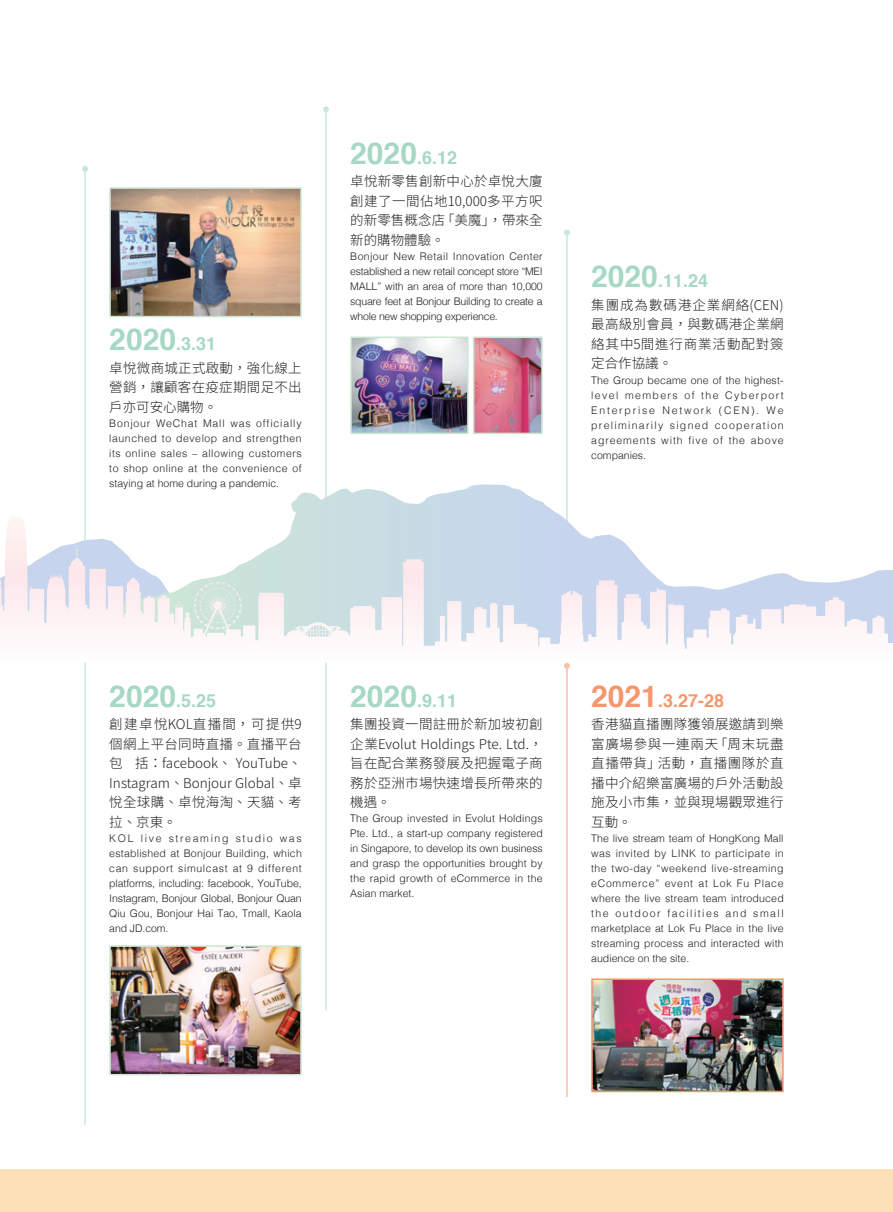
<style>
.page{position:relative;width:893px;height:1212px;background:#fff}
.page>*{position:absolute;margin:0;border:0;box-sizing:border-box;transform-origin:0 0}
.subhead-en{font:700 18px "Helvetica";color:#a6d8c4}
.subhead-en-2{font:700 18px "Helvetica";color:#f7966e}
.milestone-tc-1{font:300 13.5px/19.5px "Source Han Sans TC";letter-spacing:.02em;color:#231f20;text-align:justify}
.milestone-en-1{font:300 10.5px/15px "Helvetica";letter-spacing:.005em;color:#231f20;text-align:justify}
.s1{font-size:30px}
</style>
<div class="page">
<div style="left:0;top:1169px;width:893px;height:43px;background:#fee0b6"></div>
<hr style="left:84px;top:169px;width:2px;height:955px;background:#a6d8c4">
<svg style="left:82px;top:166px;width:6px;height:6px"></svg>
<hr style="left:325px;top:109px;width:2px;height:900px;background:#a6d8c4">
<svg style="left:323px;top:106px;width:6px;height:6px"></svg>
<hr style="left:566px;top:233px;width:2px;height:310px;background:#a6d8c4">
<svg style="left:564px;top:230px;width:6px;height:6px"></svg>
<img style="left:112px;top:190px;width:187px;height:124px">
<div style="left:109px;top:187px;width:193px;height:130px;border:2px solid #cbe6d3"></div>
<img style="left:353px;top:339px;width:113px;height:92px">
<div style="left:350px;top:336px;width:119px;height:98px;border:2px solid #cbe6d3"></div>
<img style="left:476px;top:339px;width:64px;height:92px">
<div style="left:473px;top:336px;width:70px;height:98px;border:2px solid #cbe6d3"></div>
<img style="left:112px;top:948px;width:187px;height:124px">
<div style="left:109px;top:945px;width:193px;height:130px;border:2px solid #cbe6d3"></div>
<img style="left:594px;top:981px;width:187px;height:108px">
<div style="left:591px;top:978px;width:193px;height:114px;border:2px solid #f7966e"></div>
<svg style="left:291px;top:484px;width:277px;height:31px"></svg>
<svg style="left:0;top:515px;width:893px;height:148px"></svg>
<hr style="left:566px;top:666px;width:2px;height:430px;background:#f7966e">
<svg style="left:564px;top:663px;width:6px;height:6px"></svg>
<p class="subhead-en" style="left:109px;top:332px;width:108px"><span class="s1">2020</span>.3.31</p>
<p class="milestone-tc-1" style="left:109px;top:358px;width:194px">卓悅微商城正式啟動，強化線上營銷，讓顧客在疫症期間足不出戶亦可安心購物。</p>
<p class="milestone-en-1" style="left:109px;top:415px;width:194px">Bonjour WeChat Mall was officially launched to develop and strengthen its online sales – allowing customers to shop online at the convenience of staying at home during a pandemic.</p>
<p class="subhead-en" style="left:350px;top:146px;width:108px"><span class="s1">2020</span>.6.12</p>
<p class="milestone-tc-1" style="left:350px;top:172px;width:194px">卓悅新零售創新中心於卓悅大廈創建了一間佔地10,000多平方呎的新零售概念店「美魔」，帶來全新的購物體驗。</p>
<p class="milestone-en-1" style="left:350px;top:248px;width:194px">Bonjour New Retail Innovation Center established a new retail concept store “MEI MALL” with an area of more than 10,000 square feet at Bonjour Building to create a whole new shopping experience.</p>
<p class="subhead-en" style="left:591px;top:270px;width:118px"><span class="s1">2020</span>.11.24</p>
<p class="milestone-tc-1" style="left:591px;top:296px;width:194px">集團成為數碼港企業網絡(CEN)最高級別會員，與數碼港企業網絡其中5間進行商業活動配對簽定合作協議。</p>
<p class="milestone-en-1" style="left:591px;top:372px;width:194px">The Group became one of the highest&shy;level members of the Cyberport Enterprise Network (CEN). We preliminarily signed cooperation agreements with five of the above companies.</p>
<p class="subhead-en" style="left:109px;top:689px;width:108px"><span class="s1">2020</span>.5.25</p>
<p class="subhead-en" style="left:350px;top:689px;width:108px"><span class="s1">2020</span>.9.11</p>
<p class="subhead-en-2" style="left:591px;top:689px;width:134px"><span class="s1">2021</span>.3.27-28</p>
<p class="milestone-tc-1" style="left:109px;top:715px;width:194px">創建卓悅KOL直播間，可提供9個網上平台同時直播。直播平台包 括：facebook、 YouTube、Instagram、Bonjour Global、卓悅全球購、卓悅海淘、天貓、考拉、京東。</p>
<p class="milestone-en-1" style="left:109px;top:830px;width:194px">KOL live streaming studio was established at Bonjour Building, which can support simulcast at 9 different platforms, including: facebook, YouTube, Instagram, Bonjour Global, Bonjour Quan Qiu Gou, Bonjour Hai Tao, Tmall, Kaola and JD.com.</p>
<p class="milestone-tc-1" style="left:350px;top:715px;width:194px">集團投資一間註冊於新加坡初創企業Evolut Holdings Pte. Ltd.，旨在配合業務發展及把握電子商務於亞洲市場快速增長所帶來的機遇。</p>
<p class="milestone-en-1" style="left:350px;top:810px;width:194px">The Group invested in Evolut Holdings Pte. Ltd., a start-up company registered in Singapore, to develop its own business and grasp the opportunities brought by the rapid growth of eCommerce in the Asian market.</p>
<p class="milestone-tc-1" style="left:591px;top:715px;width:194px">香港貓直播團隊獲領展邀請到樂富廣場參與一連兩天「周末玩盡直播帶貨」活動，直播團隊於直播中介紹樂富廣場的戶外活動設施及小市集，並與現場觀眾進行互動。</p>
<p class="milestone-en-1" style="left:591px;top:830px;width:194px">The live stream team of HongKong Mall was invited by LINK to participate in the two-day “weekend live-streaming eCommerce” event at Lok Fu Place where the live stream team introduced the outdoor facilities and small marketplace at Lok Fu Place in the live streaming process and interacted with audience on the site.</p>
</div>
